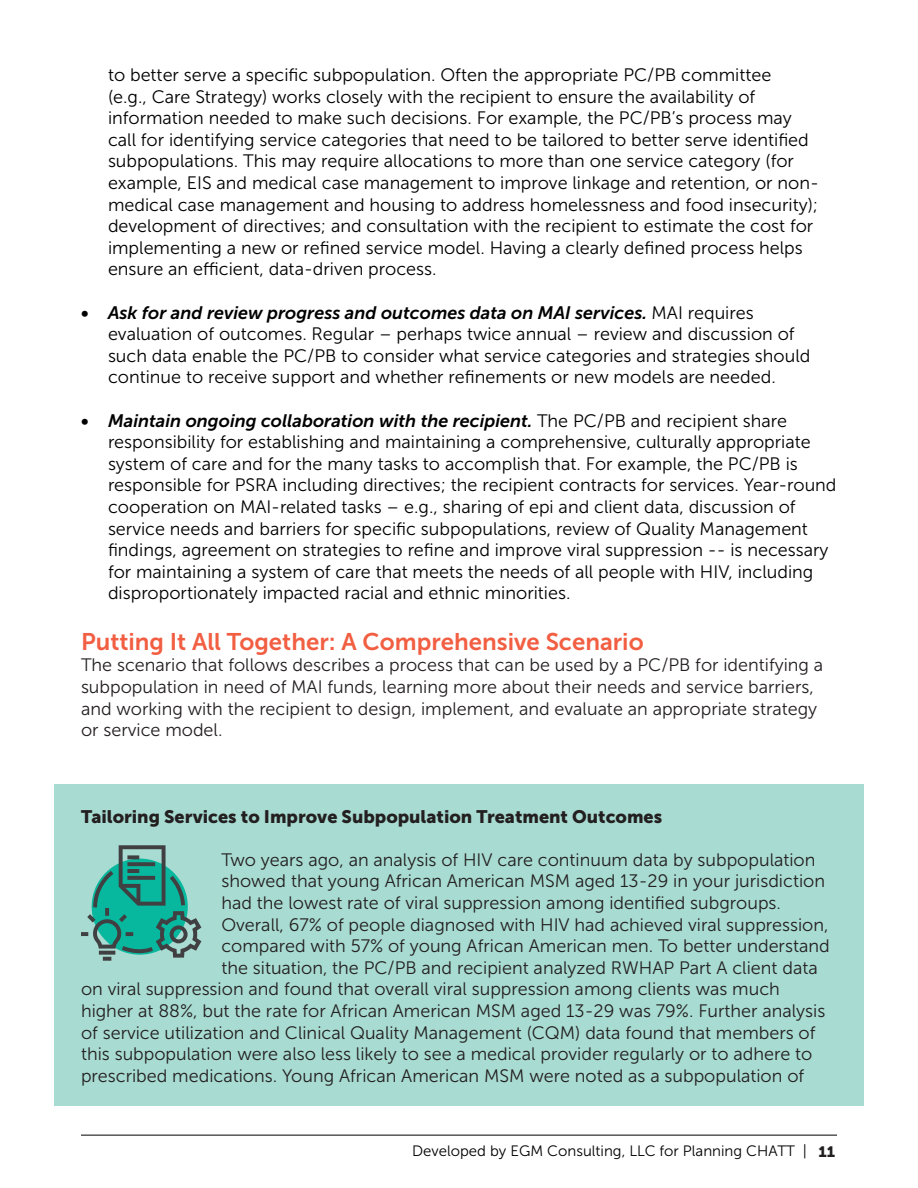
<style>
.page{position:relative;width:918px;height:1188px;background:#fff}
.page>*{position:absolute;margin:0;border:0;box-sizing:border-box;transform-origin:0 0}
.t1{font:24px "Museo Sans 700";color:#f25e42}
.t2{font:18px/21.6px "Museo Sans 300";color:#000}
.t3{font:18px/21.6px "Museo Sans 300";color:#231f20}
.t4{font:18px "Museo Sans 900";color:#231f20}
.t5{font:15px "Museo Sans 300";color:#000}
.s1{font-family:"Museo Sans 700";font-style:italic}
.s2{font-family:"Museo Sans 900";color:#231f20}
</style>
<div class="page">
<hr style="left:81px;top:1135px;width:756px;height:1px;background:#000">
<div style="left:54px;top:784px;width:810px;height:322px;background:#a8dbd1"></div>
<svg style="left:81px;top:845px;width:120px;height:116px"></svg>
<p class="t2" style="left:108px;top:64px;width:712px">to better serve a specific subpopulation. Often the appropriate PC/PB committee<br>(e.g., Care Strategy) works closely with the recipient to ensure the availability of information needed to make such decisions. For example, the PC/PB’s process may call for identifying service categories that need to be tailored to better serve identified subpopulations. This may require allocations to more than one service category (for example, EIS and medical case management to improve linkage and retention, or non&shy;medical case management and housing to address homelessness and food insecurity); development of directives; and consultation with the recipient to estimate the cost for implementing a new or refined service model. Having a clearly defined process helps ensure an efficient, data-driven process.</p>
<p class="t2" style="left:108px;top:302px;width:704px;text-indent:-27px"><span class="s1">• Ask for and review progress and outcomes data on MAI services.</span> MAI requires evaluation of outcomes. Regular – perhaps twice annual – review and discussion of such data enable the PC/PB to consider what service categories and strategies should continue to receive support and whether refinements or new models are needed.</p>
<p class="t2" style="left:108px;top:410px;width:730px;text-indent:-27px"><span class="s1">• Maintain ongoing collaboration with the recipient.</span> The PC/PB and recipient share responsibility for establishing and maintaining a comprehensive, culturally appropriate system of care and for the many tasks to accomplish that. For example, the PC/PB is responsible for PSRA including directives; the recipient contracts for services. Year-round cooperation on MAI-related tasks – e.g., sharing of epi and client data, discussion of service needs and barriers for specific subpopulations, review of Quality Management findings, agreement on strategies to refine and improve viral suppression -- is necessary for maintaining a system of care that meets the needs of all people with HIV, including disproportionately impacted racial and ethnic minorities.</p>
<p class="t1" style="left:81px;top:628px;width:564px">Putting It All Together: A Comprehensive Scenario</p>
<p class="t3" style="left:81px;top:655px;width:744px">The scenario that follows describes a process that can be used by a PC/PB for identifying a subpopulation in need of MAI funds, learning more about their needs and service barriers, and working with the recipient to design, implement, and evaluate an appropriate strategy or service model.</p>
<p class="t4" style="left:81px;top:806px;width:583px">Tailoring Services to Improve Subpopulation Treatment Outcomes</p>
<p class="t3" style="left:221px;top:849px;width:596px">Two years ago, an analysis of HIV care continuum data by subpopulation</p>
<p class="t3" style="left:221px;top:871px;width:605px">showed that young African American MSM aged 13-29 in your jurisdiction</p>
<p class="t3" style="left:221px;top:892px;width:561px">had the lowest rate of viral suppression among identified subgroups.</p>
<p class="t3" style="left:221px;top:914px;width:609px">Overall, 67% of people diagnosed with HIV had achieved viral suppression,</p>
<p class="t3" style="left:221px;top:935px;width:610px">compared with 57% of young African American men. To better understand</p>
<p class="t3" style="left:221px;top:957px;width:598px">the situation, the PC/PB and recipient analyzed RWHAP Part A client data</p>
<p class="t3" style="left:81px;top:979px;width:700px">on viral suppression and found that overall viral suppression among clients was much</p>
<p class="t3" style="left:81px;top:1000px;width:746px">higher at 88%, but the rate for African American MSM aged 13-29 was 79%. Further analysis</p>
<p class="t3" style="left:81px;top:1022px;width:736px">of service utilization and Clinical Quality Management (CQM) data found that members of</p>
<p class="t3" style="left:81px;top:1043px;width:733px">this subpopulation were also less likely to see a medical provider regularly or to adhere to</p>
<p class="t3" style="left:81px;top:1065px;width:725px">prescribed medications. Young African American MSM were noted as a subpopulation of</p>
<p class="t5" style="left:412px;top:1143px;width:425px">Developed by EGM Consulting, LLC for Planning CHATT | <span class="s2">11</span></p>
</div>
